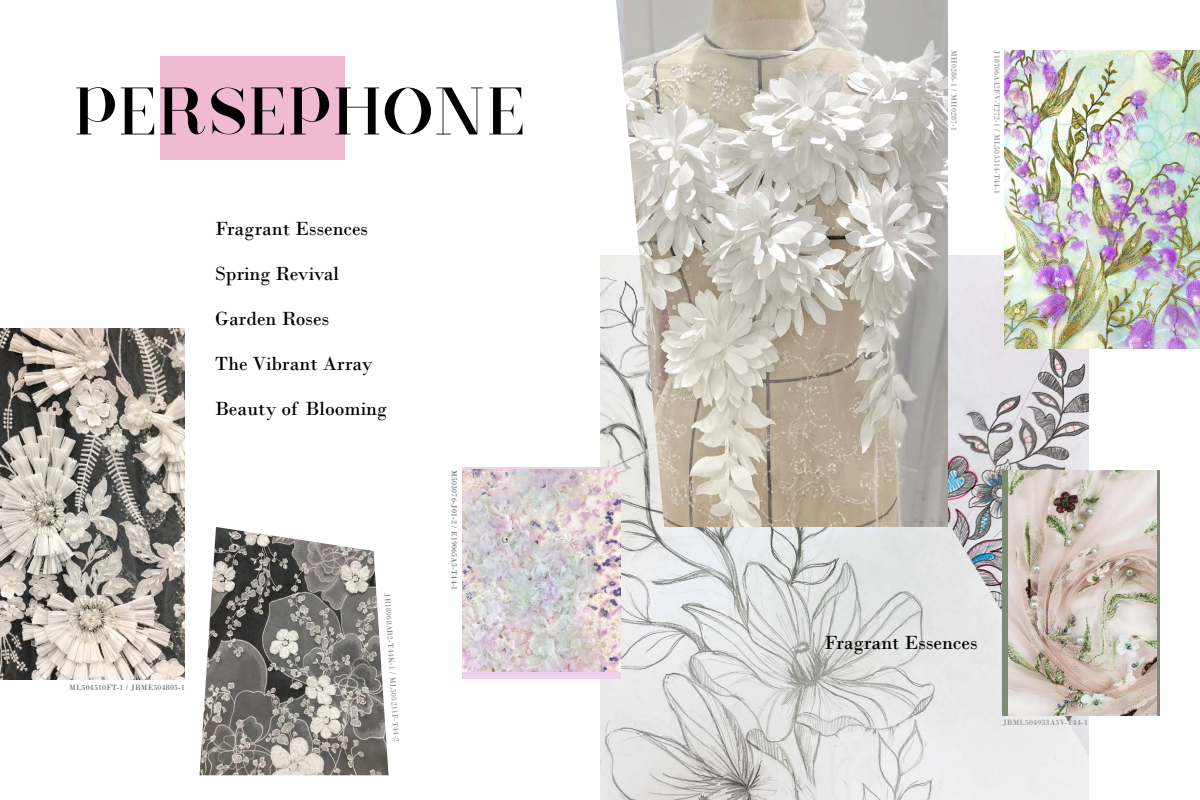
<style>
.page{position:relative;width:1200px;height:800px;background:#fff}
.page>*{position:absolute;margin:0;border:0;box-sizing:border-box;transform-origin:0 0}
.t1{font:60px "Red Velvet";letter-spacing:.01em;color:#000}
.t2{font:20px "Bodoni";color:#000}
.t3{font:8px "Bodoni";letter-spacing:.025em;color:#858585}
.t4{font:8px "Bodoni";letter-spacing:.025em;color:#666}
</style>
<div class="page">
<img style="left:600px;top:256px;width:489px;height:544px">
<div style="left:462px;top:467px;width:159px;height:212px;background:#edceee"></div>
<div style="left:160px;top:57px;width:185px;height:103px;background:#f0bad3"></div>
<img style="left:616px;top:0;width:332px;height:527px">
<img style="left:200px;top:527px;width:189px;height:248px">
<img style="left:0;top:328px;width:185px;height:352px">
<svg style="left:1002px;top:470px;width:158px;height:245px;background:#8b9781"></svg>
<img style="left:1005px;top:50px;width:195px;height:298px">
<img style="left:1009px;top:470px;width:147px;height:245px">
<img style="left:462px;top:470px;width:159px;height:202px">
<h1 class="t1" style="left:73px;top:74px;width:453px">PERSEPHONE</h1>
<h2 class="t2" style="left:215px;top:216px;width:155px">Fragrant Essences</h2>
<h2 class="t2" style="left:215px;top:261px;width:125px">Spring Revival</h2>
<h2 class="t2" style="left:215px;top:306px;width:116px">Garden Roses</h2>
<h2 class="t2" style="left:215px;top:351px;width:159px">The Vibrant Array</h2>
<h2 class="t2" style="left:215px;top:396px;width:173px">Beauty of Blooming</h2>
<p class="t4" style="left:69px;top:683px;width:117px">ML504510FT-1 / JBME504805-1</p>
<p class="t3" style="left:392px;top:593px;width:151px;rotate:86deg">JR18968AB2-T44K-1 / ML505211F-T44-2</p>
<p class="t4" style="left:459px;top:470px;width:122px;rotate:90deg">M503076-J01-2 / E19065A5-T44-1</p>
<p class="t3" style="left:959px;top:50px;width:82px;rotate:90deg">MH0286-1 / MH0287-1</p>
<p class="t3" style="left:1002px;top:50px;width:146px;rotate:90deg">J18706A42FV-T272-1 / ML505314-T44-1</p>
<h2 class="t2" style="left:824px;top:631px;width:155px">Fragrant Essences</h2>
<p class="t3" style="left:1002px;top:718px;width:87px">JBML504933A5V-T44-1</p>
</div>
